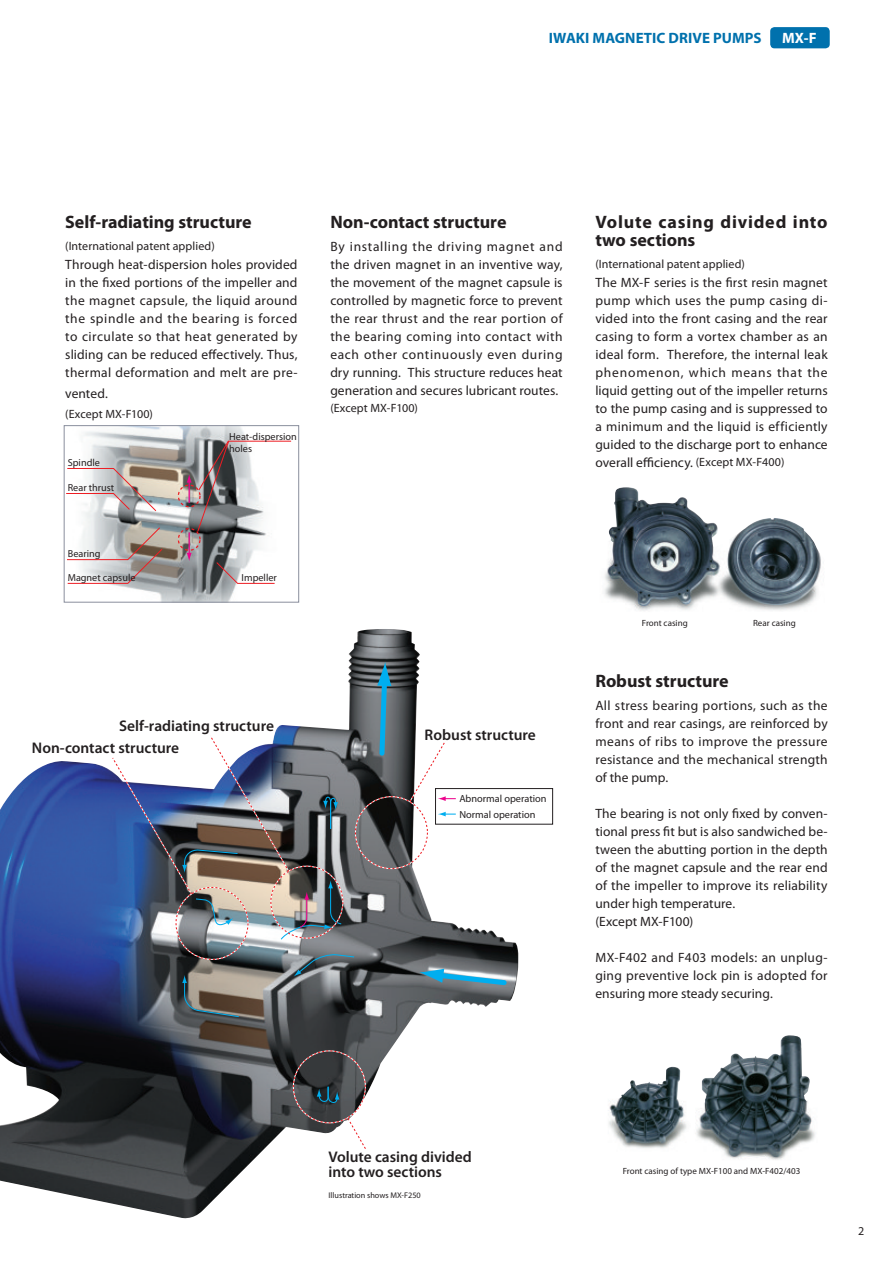
<style>
.page{position:relative;width:893px;height:1263px;background:#fff}
.page>*{position:absolute;margin:0;border:0;box-sizing:border-box;transform-origin:0 0}
.t1{font:700 18px "Myriad Pro";color:#231f20}
.t2{font:700 18px/18px "Myriad Pro";letter-spacing:.045em;color:#231f20}
.t3{font:600 15.45px/21.8px "Myriad Pro";color:#231f20}
.t4{font:700 15px "Myriad Pro";letter-spacing:.005em;color:#0071ad}
.t5{font:700 15px "Myriad Pro";color:#fff}
.t6{font:13.5px/18px "Myriad Pro";letter-spacing:.005em;color:#231f20;text-align:justify}
.t7{font:12px "Myriad Pro";letter-spacing:.005em;color:#231f20}
.t8{font:10.35px/15.5px "Myriad Pro";color:#231f20}
.t9{font:10.2px/12.3px "Myriad Pro";color:#231f20}
.t10{font:9px "Myriad Pro";color:#231f20}
.t11{font:8.25px "Myriad Pro";color:#231f20}
.s1{font-size:12px}
</style>
<div class="page">
<img style="left:0;top:629px;width:520px;height:590px">
<div style="left:770px;top:27px;width:60px;height:21px;background:#0071ad;border-radius:4px"></div>
<div style="left:435px;top:788px;width:118px;height:36px;border:1px solid #231f20"></div>
<svg style="left:420px;top:969px;width:87px;height:16px"></svg>
<svg style="left:182px;top:975px;width:58px;height:43px;background:#79756d"></svg>
<svg style="left:294px;top:953px;width:61px;height:23px"></svg>
<svg style="left:354px;top:662px;width:102px;height:208px"></svg>
<svg style="left:292px;top:1050px;width:76px;height:101px"></svg>
<img style="left:111px;top:734px;width:231px;height:207px">
<img style="left:604px;top:487px;width:217px;height:124px">
<img style="left:609px;top:1035px;width:207px;height:125px">
<img style="left:83px;top:427px;width:163px;height:173px">
<div style="left:64px;top:425px;width:235px;height:177px;border:1px solid #8a8f9d"></div>
<div style="left:178px;top:484px;width:23px;height:23px;border:1px dashed #ee1d23;border-radius:50%"></div>
<div style="left:178px;top:528px;width:23px;height:23px;border:1px dashed #ee1d23;border-radius:50%"></div>
<svg style="left:187px;top:440px;width:105px;height:144px"></svg>
<svg style="left:67px;top:527px;width:96px;height:57px"></svg>
<svg style="left:66px;top:468px;width:91px;height:44px"></svg>
<p class="t4" style="left:549px;top:32px;width:214px">IWAKI MAGNETIC DRIVE PUMPS</p>
<p class="t5" style="left:782px;top:32px;width:36px">MX-F</p>
<h1 class="t1" style="left:65px;top:215px;width:188px">Self-radiating structure</h1>
<p class="t7" style="left:65px;top:241px;width:151px">(International patent applied)</p>
<p class="t6" style="left:65px;top:256px;width:234px">Through heat-dispersion holes provided in the fixed portions of the impeller and the magnet capsule, the liquid around the spindle and the bearing is forced to circulate so that heat generated by sliding can be reduced effectively. Thus, thermal deformation and melt are pre-</p>
<p class="t6" style="left:65px;top:385px;width:44px">vented.</p>
<p class="t7" style="left:65px;top:409px;width:89px">(Except MX-F100)</p>
<p class="t9" style="left:68px;top:457px;width:34px">Spindle</p>
<p class="t9" style="left:68px;top:482px;width:48px">Rear thrust</p>
<p class="t9" style="left:68px;top:548px;width:34px">Bearing</p>
<p class="t9" style="left:229px;top:431px;width:69px">Heat-dispersion holes</p>
<p class="t9" style="left:68px;top:572px;width:69px">Magnet capsule</p>
<p class="t9" style="left:242px;top:573px;width:37px">Impeller</p>
<h1 class="t1" style="left:330px;top:215px;width:178px">Non-contact structure</h1>
<p class="t6" style="left:330px;top:238px;width:234px">By installing the driving magnet and the driven magnet in an inventive way, the movement of the magnet capsule is controlled by magnetic force to prevent the rear thrust and the rear portion of the bearing coming into contact with each other continuously even during dry running. This structure reduces heat generation and secures lubricant routes.</p>
<p class="t7" style="left:330px;top:403px;width:89px">(Except MX-F100)</p>
<p class="t3" style="left:32px;top:716px;width:244px;text-indent:87px">Self-radiating structure<br>Non-contact structure</p>
<p class="t3" style="left:425px;top:725px;width:113px">Robust structure</p>
<p class="t8" style="left:459px;top:792px;width:89px">Abnormal operation<br>Normal operation</p>
<h1 class="t2" style="left:595px;top:214px;width:234px">Volute casing divided into two sections</h1>
<p class="t7" style="left:595px;top:259px;width:151px">(International patent applied)</p>
<p class="t6" style="left:595px;top:274px;width:234px">The MX-F series is the first resin magnet pump which uses the pump casing di&shy;vided into the front casing and the rear casing to form a vortex chamber as an ideal form. Therefore, the internal leak phenomenon, which means that the liquid getting out of the impeller returns to the pump casing and is suppressed to a minimum and the liquid is efficiently guided to the discharge port to enhance overall efficiency. <span class="s1">(Except MX-F400)</span></p>
<p class="t10" style="left:642px;top:620px;width:47px">Front casing</p>
<p class="t10" style="left:753px;top:620px;width:44px">Rear casing</p>
<h1 class="t1" style="left:595px;top:674px;width:135px">Robust structure</h1>
<p class="t6" style="left:595px;top:697px;width:234px">All stress bearing portions, such as the front and rear casings, are reinforced by means of ribs to improve the pressure resistance and the mechanical strength of the pump.</p>
<p class="t6" style="left:595px;top:805px;width:234px;text-align:left">The bearing is not only fixed by conven&shy;tional press fit but is also sandwiched be&shy;tween the abutting portion in the depth of the magnet capsule and the rear end of the impeller to improve its reliability under high temperature.<br>(Except MX-F100)</p>
<p class="t6" style="left:595px;top:949px;width:234px">MX-F402 and F403 models: an unplug&shy;ging preventive lock pin is adopted for ensuring more steady securing.</p>
<p class="t3" style="left:328px;top:1151px;width:145px;line-height:15.1px">Volute casing divided into two sections</p>
<p class="t11" style="left:329px;top:1192px;width:94px">Illustration shows MX-F250</p>
<p class="t10" style="left:623px;top:1167px;width:179px">Front casing of type MX-F100 and MX-F402/403</p>
<p class="t7" style="left:858px;top:1226px;width:8px">2</p>
</div>
